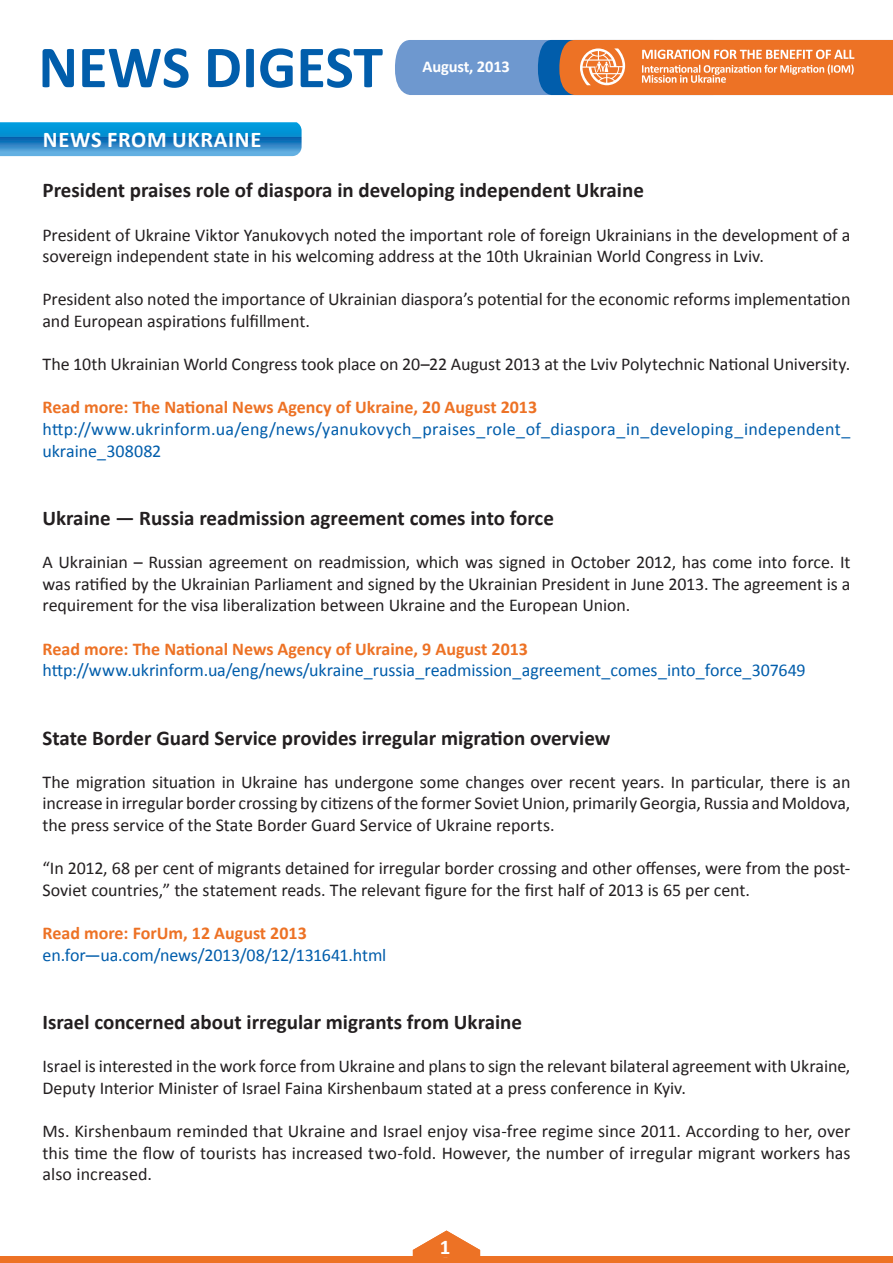
<style>
.page{position:relative;width:893px;height:1263px;background:#fff}
.page>*{position:absolute;margin:0;border:0;box-sizing:border-box;transform-origin:0 0}
.t1{font:700 22.5px "Calibri";letter-spacing:.03em;color:#fff}
.t2{font:700 21px "Calibri";color:#231f20}
.t3{font:700 21px "Calibri";color:#fff}
.t4{font:18px/21.6px "Calibri";letter-spacing:-.005em;color:#231f20}
.t5{font:18px/21.6px "Calibri";color:#015dab}
.t6{font:700 18px "Calibri";color:#ed7225}
.t7{font:700 16.5px "Calibri";letter-spacing:-.01em;color:#fff}
</style>
<div class="page">
<svg style="left:43px;top:48px;width:340px;height:40px"></svg>
<svg style="left:395px;top:40px;width:498px;height:55px;background:#bf886f"></svg>
<svg style="left:413px;top:1230px;width:67px;height:26px"></svg>
<div style="left:0;top:1256px;width:893px;height:7px;background:#ed7225"></div>
<svg style="left:0;top:122px;width:302px;height:34px;background:#2191d0"></svg>
<p class="t1" style="left:43px;top:125px;width:220px">NEWS FROM UKRAINE</p>
<p class="t7" style="left:423px;top:56px;width:89px">August, 2013</p>
<p class="t2" style="left:43px;top:177px;width:603px">President praises role of diaspora in developing independent Ukraine</p>
<p class="t4" style="left:43px;top:224px;width:809px">President of Ukraine Viktor Yanukovych noted the important role of foreign Ukrainians in the development of a sovereign independent state in his welcoming address at the 10th Ukrainian World Congress in Lviv.</p>
<p class="t4" style="left:43px;top:289px;width:809px">President also noted the importance of Ukrainian diaspora’s potential for the economic reforms implementation and European aspirations fulfillment.</p>
<p class="t4" style="left:43px;top:353px;width:809px">The 10th Ukrainian World Congress took place on 20–22 August 2013 at the Lviv Polytechnic National University.</p>
<p class="t6" style="left:43px;top:396px;width:496px">Read more: The National News Agency of Ukraine, 20 August 2013</p>
<p class="t5" style="left:43px;top:418px;width:809px">http://www.ukrinform.ua/eng/news/yanukovych_praises_role_of_diaspora_in_developing_independent_ ukraine_308082</p>
<p class="t2" style="left:43px;top:505px;width:513px">Ukraine — Russia readmission agreement comes into force</p>
<p class="t4" style="left:43px;top:551px;width:809px;text-align:justify">A Ukrainian – Russian agreement on readmission, which was signed in October 2012, has come into force. It was ratified by the Ukrainian Parliament and signed by the Ukrainian President in June 2013. The agreement is a requirement for the visa liberalization between Ukraine and the European Union.</p>
<p class="t6" style="left:43px;top:637px;width:487px">Read more: The National News Agency of Ukraine, 9 August 2013</p>
<p class="t5" style="left:43px;top:659px;width:765px">http://www.ukrinform.ua/eng/news/ukraine_russia_readmission_agreement_comes_into_force_307649</p>
<p class="t2" style="left:43px;top:724px;width:569px">State Border Guard Service provides irregular migration overview</p>
<p class="t4" style="left:43px;top:771px;width:809px;text-align:justify">The migration situation in Ukraine has undergone some changes over recent years. In particular, there is an increase in irregular border crossing by citizens of the former Soviet Union, primarily Georgia, Russia and Moldova, the press service of the State Border Guard Service of Ukraine reports.</p>
<p class="t4" style="left:43px;top:857px;width:809px">“In 2012, 68 per cent of migrants detained for irregular border crossing and other offenses, were from the post-<br>Soviet countries,” the statement reads. The relevant figure for the first half of 2013 is 65 per cent.</p>
<p class="t6" style="left:43px;top:921px;width:266px">Read more: ForUm, 12 August 2013</p>
<p class="t5" style="left:43px;top:944px;width:345px">en.for—ua.com/news/2013/08/12/131641.html</p>
<p class="t2" style="left:43px;top:1009px;width:481px">Israel concerned about irregular migrants from Ukraine</p>
<p class="t4" style="left:43px;top:1055px;width:809px">Israel is interested in the work force from Ukraine and plans to sign the relevant bilateral agreement with Ukraine,<br>Deputy Interior Minister of Israel Faina Kirshenbaum stated at a press conference in Kyiv.</p>
<p class="t4" style="left:43px;top:1120px;width:809px;text-align:justify">Ms. Kirshenbaum reminded that Ukraine and Israel enjoy visa-free regime since 2011. According to her, over this time the flow of tourists has increased two-fold. However, the number of irregular migrant workers has also increased.</p>
<p class="t3" style="left:440px;top:1234px;width:12px">1</p>
</div>
